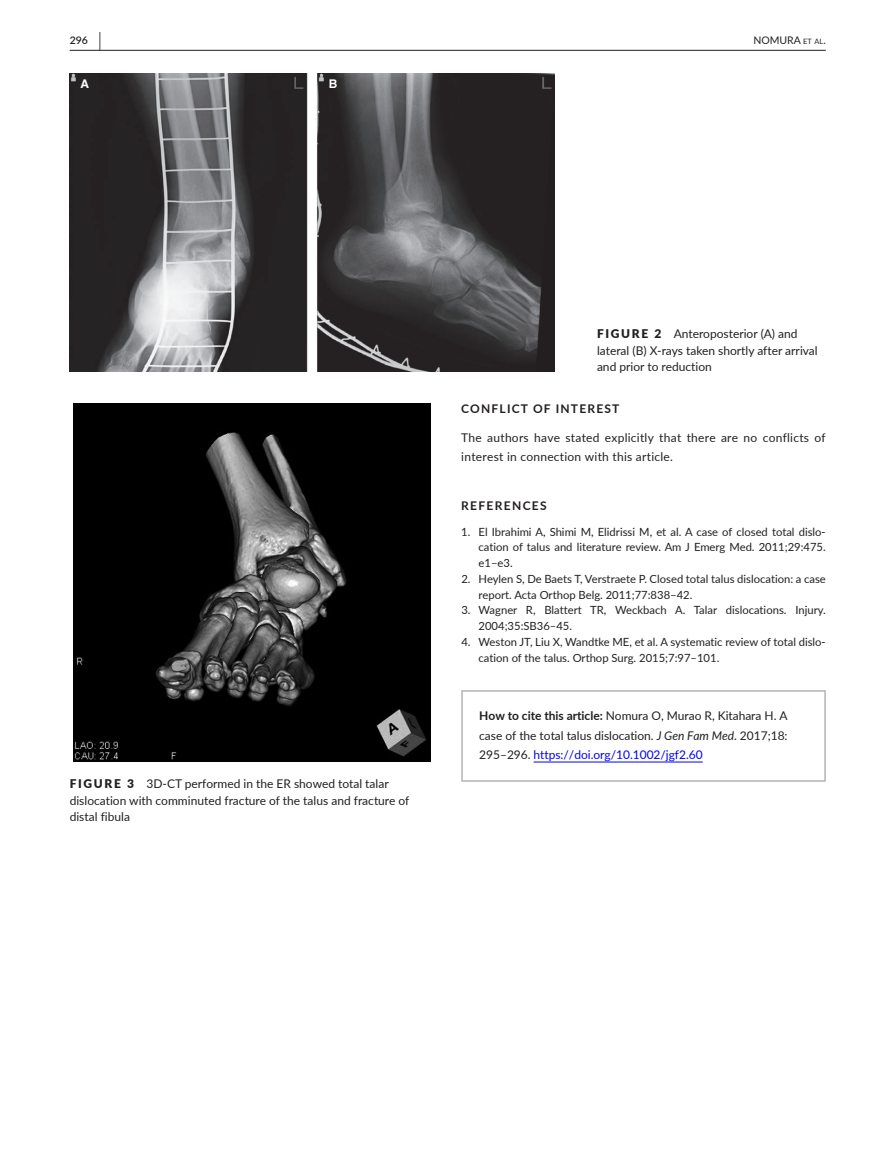
<style>
.page{position:relative;width:893px;height:1174px;background:#fff}
.page>*{position:absolute;margin:0;border:0;box-sizing:border-box;transform-origin:0 0}
.t1{font:12px/16.5px "Lato";color:#231f20}
.t2{font:12px/19.5px "Lato";letter-spacing:.02em;color:#231f20}
.t3{font:700 12px "Lato";letter-spacing:.1em;color:#231f20}
.t4{font:700 12px "Helvetica";color:#fff}
.t5{font:11.25px/15.8px "Lato";color:#231f20}
.t6{font:10.5px "Lato";color:#231f20}
.t7{font:600 10.5px "Lato";color:#231f20}
.s1{font-size:19.5px}
.s2{font-size:7.35px}
.s3{font-weight:900}
.s4{font-weight:700}
.s5{font-style:italic}
.s6{color:#00f}
</style>
<div class="page">
<hr style="left:70px;top:50px;width:756px;height:1px;background:#231f20">
<div style="left:461px;top:690px;width:365px;height:91px;background:#c0c1c4"></div>
<div style="left:463px;top:691px;width:361px;height:89px;background:#fff"></div>
<hr style="left:534px;top:761px;width:169px;height:1px;background:#00f">
<img style="left:70px;top:73px;width:485px;height:298px">
<img style="left:73px;top:403px;width:358px;height:358px">
<p class="t7" style="left:70px;top:33px;width:33px">296 <span class="s1">|</span></p>
<p class="t6" style="left:761px;top:33px;width:66px">NOMURA <span class="s2">et a</span>l</p>
<p class="t4" style="left:80px;top:76px;width:10px">A</p>
<p class="t4" style="left:329px;top:76px;width:10px">B</p>
<p class="t1" style="left:70px;top:775px;width:341px"><span class="s3">FIGURE 3</span> 3D-CT performed in the ER showed total talar dislocation with comminuted fracture of the talus and fracture of distal fibula</p>
<p class="t1" style="left:597px;top:325px;width:222px"><span class="s3">FIGURE 2</span> Anteroposterior (A) and lateral (B) X-rays taken shortly after arrival and prior to reduction</p>
<p class="t3" style="left:461px;top:399px;width:160px">CONFLICT OF INTEREST</p>
<p class="t2" style="left:461px;top:427px;width:366px">The authors have stated explicitly that there are no conflicts of interest in connection with this article.</p>
<p class="t3" style="left:461px;top:497px;width:87px">REFERENCES</p>
<p class="t5" style="left:479px;top:523px;width:349px;text-align:justify;text-indent:-17px">1. El Ibrahimi A, Shimi M, Elidrissi M, et al. A case of closed total dislo&shy;cation of talus and literature review. Am J Emerg Med. 2011;29:475. e1–e3.</p>
<p class="t5" style="left:479px;top:570px;width:349px;text-indent:-17px">2. Heylen S, De Baets T, Verstraete P. Closed total talus dislocation: a case report. Acta Orthop Belg. 2011;77:838–42.</p>
<p class="t5" style="left:479px;top:602px;width:349px;text-indent:-17px">3. Wagner R, Blattert TR, Weckbach A. Talar dislocations. Injury.<br>2004;35:SB36–45.</p>
<p class="t5" style="left:479px;top:633px;width:349px;text-indent:-17px">4. Weston JT, Liu X, Wandtke ME, et al. A systematic review of total dislo&shy;cation of the talus. Orthop Surg. 2015;7:97–101.</p>
<p class="t1" style="left:479px;top:705px;width:310px;line-height:19.5px;text-align:justify"><span class="s4">How to cite this article:</span> Nomura O, Murao R, Kitahara H. A case of the total talus dislocation. <span class="s5">J Gen Fam Med</span>. 2017;18:<br>295–296. <span class="s6">https://doi.org/10.1002/jgf2.60</span></p>
</div>
